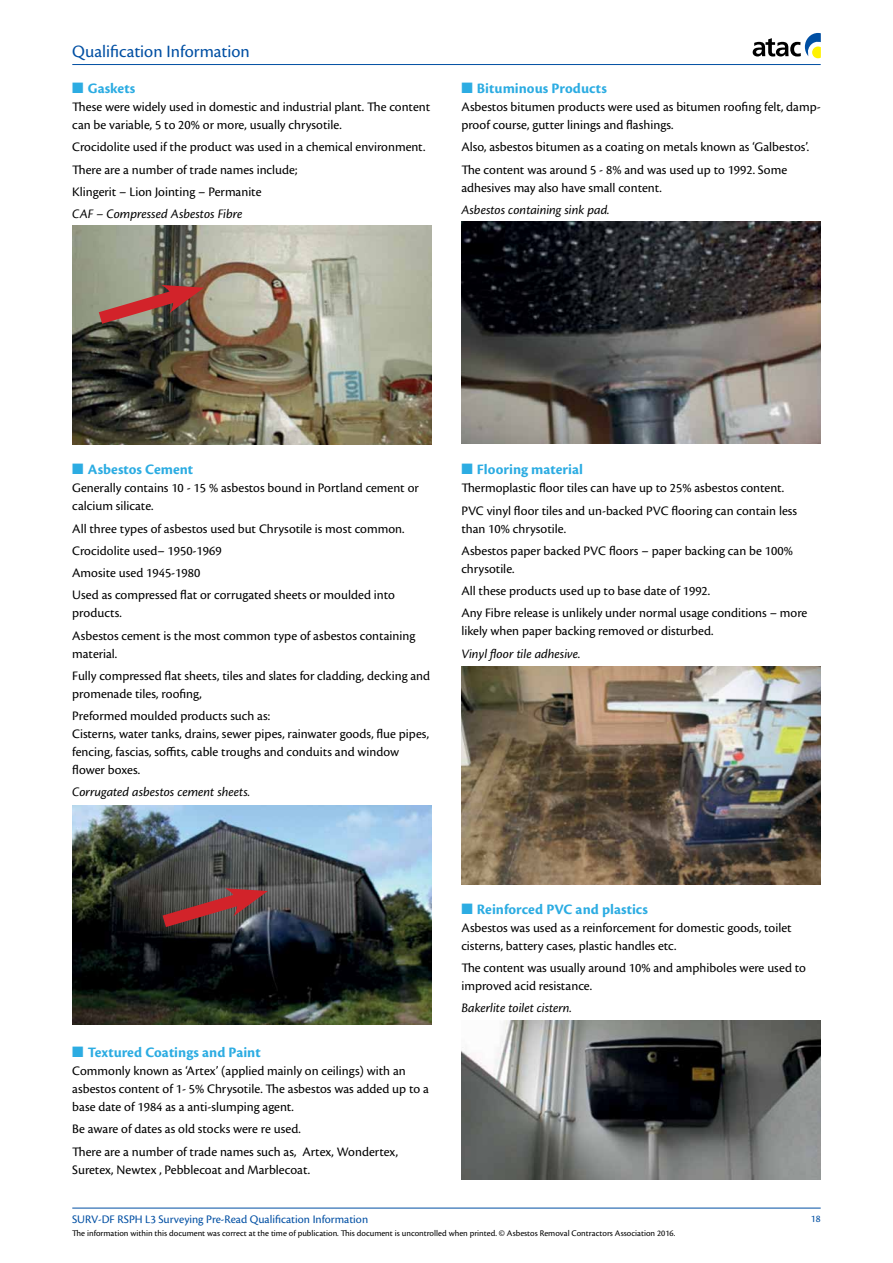
<style>
.page{position:relative;width:893px;height:1263px;background:#fff}
.page>*{position:absolute;margin:0;border:0;box-sizing:border-box;transform-origin:0 0}
.t1{font:18px "Cronos Pro";color:#004fa3}
.t2{font:700 15px "Cronos Pro";color:#2cace2}
.t3{font:13.5px/22.2px "Cronos Pro";color:#000}
.t4{font:italic 13.5px "Cronos Pro";letter-spacing:-.005em;color:#000}
.t5{font:12px "Cronos Pro";color:#004fa3}
.t6{font:10.5px "Cronos Pro";color:#004fa3}
.t7{font:9px "Cronos Pro";color:#000}
</style>
<div class="page">
<hr style="left:72px;top:64px;width:749px;height:1px;background:#004fa3">
<hr style="left:72px;top:1208px;width:749px;height:1px;background:#004fa3">
<svg style="left:753px;top:33px;width:68px;height:25px"></svg>
<img style="left:72px;top:226px;width:360px;height:218px">
<img style="left:86px;top:279px;width:118px;height:54px">
<img style="left:72px;top:806px;width:360px;height:218px">
<svg style="left:149px;top:883px;width:119px;height:53px;background:#654141"></svg>
<img style="left:461px;top:222px;width:360px;height:222px">
<img style="left:461px;top:666px;width:360px;height:218px">
<img style="left:461px;top:1020px;width:360px;height:159px">
<h1 class="t1" style="left:72px;top:41px;width:179px">Qualification Information</h1>
<p class="t2" style="left:72px;top:80px;width:65px">■ Gaskets</p>
<p class="t3" style="left:72px;top:98px;width:359px;line-height:18px">These were widely used in domestic and industrial plant. The content can be variable, 5 to 20% or more, usually chrysotile.</p>
<p class="t3" style="left:72px;top:136px;width:355px">Crocidolite used if the product was used in a chemical environment.<br>There are a number of trade names include;<br>Klingerit – Lion Jointing – Permanite</p>
<p class="t4" style="left:72px;top:206px;width:172px">CAF – Compressed Asbestos Fibre</p>
<p class="t2" style="left:461px;top:80px;width:147px">■ Bituminous Products</p>
<p class="t3" style="left:461px;top:98px;width:361px;line-height:18px">Asbestos bitumen products were used as bitumen roofing felt, damp&shy;proof course, gutter linings and flashings.</p>
<p class="t3" style="left:461px;top:136px;width:349px">Also, asbestos bitumen as a coating on metals known as ‘Galbestos’.<br>The content was around 5 - 8% and was used up to 1992. Some</p>
<p class="t3" style="left:461px;top:176px;width:202px">adhesives may also have small content.</p>
<p class="t4" style="left:461px;top:202px;width:150px">Asbestos containing sink pad.</p>
<p class="t2" style="left:72px;top:461px;width:123px">■ Asbestos Cement</p>
<p class="t3" style="left:72px;top:479px;width:348px;line-height:18px">Generally contains 10 - 15 % asbestos bound in Portland cement or calcium silicate.</p>
<p class="t3" style="left:72px;top:517px;width:334px">All three types of asbestos used but Chrysotile is most common.<br>Crocidolite used– 1950-1969<br>Amosite used 1945-1980<br>Used as compressed flat or corrugated sheets or moulded into</p>
<p class="t3" style="left:72px;top:602px;width:345px">products.<br>Asbestos cement is the most common type of asbestos containing</p>
<p class="t3" style="left:72px;top:642px;width:359px">material.<br>Fully compressed flat sheets, tiles and slates for cladding, decking and</p>
<p class="t3" style="left:72px;top:683px;width:200px">promenade tiles, roofing,<br>Preformed moulded products such as:</p>
<p class="t3" style="left:72px;top:725px;width:358px;line-height:18px">Cisterns, water tanks, drains, sewer pipes, rainwater goods, flue pipes, fencing, fascias, soffits, cable troughs and conduits and window flower boxes.</p>
<p class="t4" style="left:72px;top:784px;width:179px">Corrugated asbestos cement sheets.</p>
<p class="t2" style="left:461px;top:461px;width:123px">■ Flooring material</p>
<p class="t3" style="left:461px;top:477px;width:337px">Thermoplastic floor tiles can have up to 25% asbestos content.<br>PVC vinyl floor tiles and un-backed PVC flooring can contain less</p>
<p class="t3" style="left:461px;top:517px;width:333px">than 10% chrysotile.<br>Asbestos paper backed PVC floors – paper backing can be 100%</p>
<p class="t3" style="left:461px;top:558px;width:348px">chrysotile.<br>All these products used up to base date of 1992.<br>Any Fibre release is unlikely under normal usage conditions – more</p>
<p class="t3" style="left:461px;top:620px;width:254px">likely when paper backing removed or disturbed.</p>
<p class="t4" style="left:461px;top:646px;width:121px">Vinyl floor tile adhesive.</p>
<p class="t2" style="left:72px;top:1044px;width:190px">■ Textured Coatings and Paint</p>
<p class="t3" style="left:72px;top:1062px;width:358px;line-height:18px">Commonly known as ‘Artex’ (applied mainly on ceilings) with an asbestos content of 1- 5% Chrysotile. The asbestos was added up to a base date of 1984 as a anti-slumping agent.</p>
<p class="t3" style="left:72px;top:1118px;width:327px">Be aware of dates as old stocks were re used.<br>There are a number of trade names such as, Artex, Wondertex,</p>
<p class="t3" style="left:72px;top:1158px;width:239px">Suretex, Newtex , Pebblecoat and Marblecoat.</p>
<p class="t2" style="left:461px;top:901px;width:188px">■ Reinforced PVC and plastics</p>
<p class="t3" style="left:461px;top:919px;width:332px;line-height:18px">Asbestos was used as a reinforcement for domestic goods, toilet cisterns, battery cases, plastic handles etc.</p>
<p class="t3" style="left:461px;top:959px;width:346px;line-height:18px">The content was usually around 10% and amphiboles were used to improved acid resistance.</p>
<p class="t4" style="left:461px;top:1000px;width:112px">Bakerlite toilet cistern.</p>
<p class="t5" style="left:72px;top:1213px;width:297px">SURV-DF RSPH L3 Surveying Pre-Read Qualification Information</p>
<p class="t7" style="left:72px;top:1228px;width:605px">The information within this document was correct at the time of publication. This document is uncontrolled when printed. © Asbestos Removal Contractors Association 2016.</p>
<p class="t6" style="left:811px;top:1213px;width:11px">18</p>
</div>
